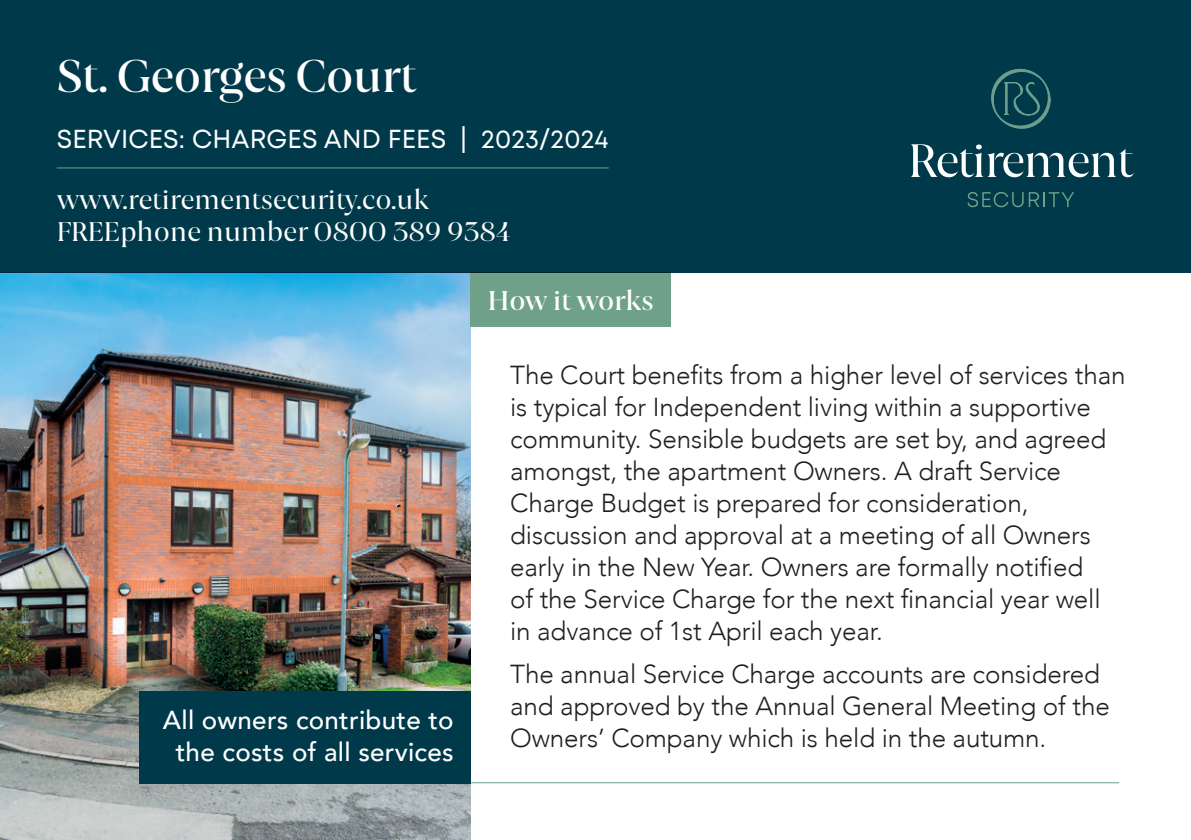
<style>
.page{position:relative;width:1191px;height:840px;background:#fff}
.page>*{position:absolute;margin:0;border:0;box-sizing:border-box;transform-origin:0 0}
.Big_Title{font:600 44px "Joane";letter-spacing:-.01em;color:#fff}
.t1{font:300 26px/32px "Avenir";letter-spacing:-.005em;color:#231f20}
.Company_Title{font:26px "Joane";color:#fff}
.t2{font:500 26px/32px "Avenir";letter-spacing:.01em;color:#fff;text-align:center}
.t3{font:26px "Mont";letter-spacing:.005em;color:#fff}
.Header_01{font:600 26px "Joane";letter-spacing:-.005em;color:#fff}
</style>
<div class="page">
<img style="left:0;top:272px;width:471px;height:567px">
<div style="left:140px;top:690px;width:331px;height:92px;background:#003a4a"></div>
<hr style="left:471px;top:781px;width:648px;height:1px;background:#6fa088">
<div style="left:471px;top:272px;width:200px;height:55px;background:#6fa088"></div>
<div style="left:0;top:0;width:1191px;height:272px;background:#003a4a"></div>
<hr style="left:57px;top:167px;width:552px;height:1px;background:#6fa088">
<svg style="left:967px;top:192px;width:107px;height:15px"></svg>
<svg style="left:911px;top:144px;width:222px;height:33px"></svg>
<svg style="left:991px;top:68px;width:59px;height:61px"></svg>
<p class="Big_Title" style="left:57px;top:47px;width:361px">St. Georges Court</p>
<p class="t3" style="left:57px;top:122px;width:553px">SERVICES: CHARGES AND FEES | 2023/2024</p>
<p class="Company_Title" style="left:57px;top:183px;width:374px">www.retirementsecurity.co.uk</p>
<p class="Company_Title" style="left:57px;top:215px;width:455px">FREEphone number 0800 389 9384</p>
<p class="t2" style="left:163px;top:702px;width:292px">All owners contribute to the costs of all services</p>
<p class="Header_01" style="left:488px;top:284px;width:168px">How it works</p>
<p class="t1" style="left:510px;top:358px;width:617px">The Court benefits from a higher level of services than is typical for Independent living within a supportive community. Sensible budgets are set by, and agreed amongst, the apartment Owners. A draft Service Charge Budget is prepared for consideration, discussion and approval at a meeting of all Owners early in the New Year. Owners are formally notified<br>of the Service Charge for the next financial year well in advance of 1st April each year.</p>
<p class="t1" style="left:510px;top:658px;width:601px">The annual Service Charge accounts are considered and approved by the Annual General Meeting of the<br>Owners’ Company which is held in the autumn.</p>
</div>
